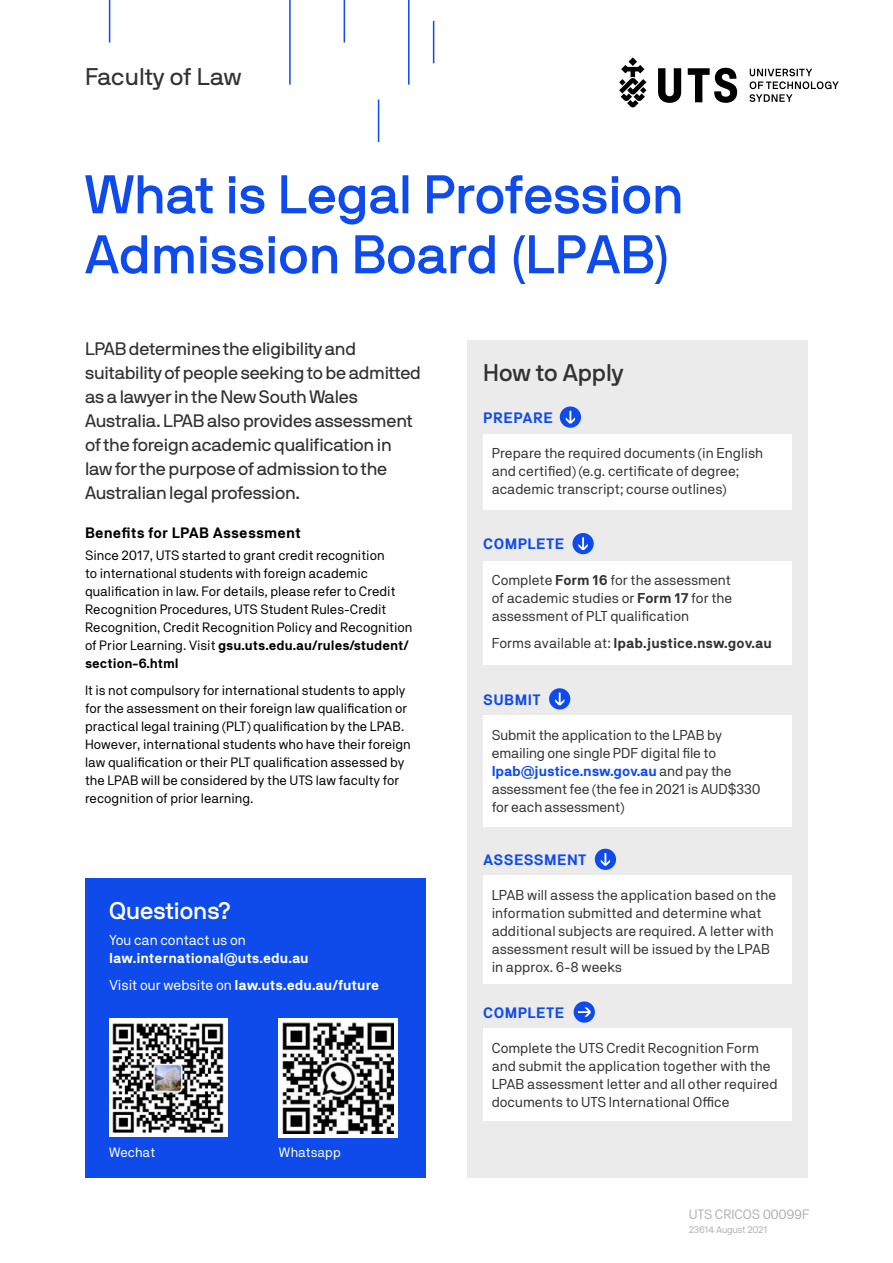
<style>
.page{position:relative;width:893px;height:1263px;background:#fff}
.page>*{position:absolute;margin:0;border:0;box-sizing:border-box;transform-origin:0 0}
.t1{font:500 54px/60px "NB International Pro";color:#0f4beb}
.t2{font:24px "NB International Pro";letter-spacing:.01em;color:#323232}
.t3{font:500 24px "NB International Pro";color:#323232}
.t4{font:500 24px "NB International Pro";color:#fff}
.t5{font:18px/24px "NB International Pro";letter-spacing:-.01em;color:#323232}
.t6{font:700 15px "NB Akademie";letter-spacing:.03em;color:#0f4beb}
.t7{font:700 15px "NB Akademie";letter-spacing:.005em;color:#000}
.t8{font:14.25px/18px "NB Akademie";color:#323232}
.t9{font:700 14.25px/26.5px "NB Akademie";color:#fff}
.t10{font:700 14.25px "NB Akademie";color:#323232}
.t11{font:14.25px "NB Akademie";color:#fff}
.t12{font:13.5px/18px "NB Akademie";color:#000}
.t13{font:13.5px "NB Akademie";letter-spacing:-.02em;color:#b2b2b2}
.t14{font:13.5px "NB Akademie";color:#fff}
.t15{font:9.75px "NB Akademie";letter-spacing:-.03em;color:#b2b2b2}
.s1{font-weight:700}
.s2{font-weight:400}
.s3{font-weight:700;color:#0f4beb}
</style>
<div class="page">
<div style="left:468px;top:340px;width:340px;height:838px;background:#ebebeb"></div>
<div style="left:483px;top:434px;width:309px;height:76px;background:#fff"></div>
<div style="left:483px;top:561px;width:309px;height:103px;background:#fff"></div>
<div style="left:483px;top:716px;width:309px;height:111px;background:#fff"></div>
<div style="left:483px;top:875px;width:309px;height:109px;background:#fff"></div>
<div style="left:483px;top:1028px;width:309px;height:93px;background:#fff"></div>
<div style="left:595px;top:849px;width:21px;height:21px;background:#0f4beb;border-radius:50%"></div>
<svg style="left:601px;top:853px;width:9px;height:13px"></svg>
<div style="left:574px;top:1001px;width:21px;height:22px;background:#0f4beb;border-radius:50%"></div>
<svg style="left:578px;top:1007px;width:13px;height:10px"></svg>
<div style="left:549px;top:688px;width:21px;height:21px;background:#0f4beb;border-radius:50%"></div>
<svg style="left:555px;top:692px;width:9px;height:13px"></svg>
<div style="left:572px;top:533px;width:22px;height:21px;background:#0f4beb;border-radius:50%"></div>
<svg style="left:578px;top:537px;width:10px;height:13px"></svg>
<div style="left:560px;top:406px;width:21px;height:22px;background:#0f4beb;border-radius:50%"></div>
<svg style="left:566px;top:411px;width:9px;height:12px"></svg>
<svg style="left:658px;top:68px;width:23px;height:35px"></svg>
<svg style="left:688px;top:68px;width:49px;height:35px"></svg>
<svg style="left:619px;top:57px;width:27px;height:51px"></svg>
<svg style="left:749px;top:69px;width:90px;height:33px"></svg>
<hr style="left:408px;top:0;width:1px;height:85px;background:#0f4beb">
<hr style="left:289px;top:0;width:2px;height:85px;background:#0f4beb">
<hr style="left:344px;top:0;width:1px;height:43px;background:#0f4beb">
<hr style="left:109px;top:0;width:1px;height:43px;background:#0f4beb">
<hr style="left:378px;top:99px;width:1px;height:43px;background:#0f4beb">
<hr style="left:433px;top:21px;width:1px;height:42px;background:#0f4beb">
<div style="left:85px;top:878px;width:340px;height:300px;background:#0f4beb"></div>
<div style="left:109px;top:1018px;width:118px;height:118px;background:#fff"></div>
<img style="left:112px;top:1023px;width:111px;height:110px">
<div style="left:279px;top:1018px;width:119px;height:120px;background:#fff"></div>
<img style="left:282px;top:1022px;width:112px;height:111px">
<h2 class="t2" style="left:85px;top:63px;width:158px">Faculty of Law</h2>
<h1 class="t1" style="left:85px;top:164px;width:600px">What is Legal Profession<br>Admission Board (LPAB)</h1>
<p class="t5" style="left:85px;top:336px;width:337px">LPAB determines the eligibility and suitability of people seeking to be admitted as a lawyer in the New South Wales Australia. LPAB also provides assessment of the foreign academic qualification in law for the purpose of admission to the Australian legal profession.</p>
<p class="t7" style="left:85px;top:524px;width:217px">Benefits for LPAB Assessment</p>
<p class="t12" style="left:85px;top:546px;width:329px">Since 2017, UTS started to grant credit recognition<br>to international students with foreign academic qualification in law. For details, please refer to Credit Recognition Procedures, UTS Student Rules-Credit Recognition, Credit Recognition Policy and Recognition of Prior Learning. Visit <span class="s1">gsu.uts.edu.au/rules/student/ section-6.html</span></p>
<p class="t12" style="left:85px;top:681px;width:327px">It is not compulsory for international students to apply for the assessment on their foreign law qualification or practical legal training (PLT) qualification by the LPAB.<br>However, international students who have their foreign law qualification or their PLT qualification assessed by the LPAB will be considered by the UTS law faculty for recognition of prior learning.</p>
<h2 class="t4" style="left:109px;top:897px;width:123px">Questions?</h2>
<p class="t11" style="left:109px;top:932px;width:138px">You can contact us on</p>
<p class="t9" style="left:109px;top:945px;width:272px">law.international@uts.edu.au<br><span class="s2">Visit our website on</span> law.uts.edu.au/future</p>
<p class="t14" style="left:109px;top:1144px;width:47px">Wechat</p>
<p class="t14" style="left:279px;top:1144px;width:63px">Whatsapp</p>
<h2 class="t3" style="left:483px;top:359px;width:142px">How to Apply</h2>
<p class="t6" style="left:483px;top:409px;width:71px">PREPARE</p>
<p class="t8" style="left:492px;top:444px;width:273px">Prepare the required documents (in English and certified) (e.g. certificate of degree; academic transcript; course outlines)</p>
<p class="t6" style="left:483px;top:535px;width:82px">COMPLETE</p>
<p class="t8" style="left:492px;top:571px;width:242px;text-align:justify">Complete <span class="s1">Form 16</span> for the assessment of academic studies or <span class="s1">Form 17</span> for the assessment of PLT qualification</p>
<p class="t10" style="left:492px;top:634px;width:282px"><span class="s2">Forms available at:</span> lpab.justice.nsw.gov.au</p>
<p class="t6" style="left:483px;top:691px;width:59px">SUBMIT</p>
<p class="t8" style="left:492px;top:726px;width:271px">Submit the application to the LPAB by emailing one single PDF digital file to <span class="s3">lpab@justice.nsw.gov.au</span> and pay the assessment fee (the fee in 2021 is AUD$330 for each assessment)</p>
<p class="t6" style="left:483px;top:850px;width:105px">ASSESSMENT</p>
<p class="t8" style="left:492px;top:885px;width:286px">LPAB will assess the application based on the information submitted and determine what additional subjects are required. A letter with assessment result will be issued by the LPAB in approx. 6-8 weeks</p>
<p class="t6" style="left:483px;top:1003px;width:82px">COMPLETE</p>
<p class="t8" style="left:492px;top:1038px;width:287px">Complete the UTS Credit Recognition Form and submit the application together with the LPAB assessment letter and all other required documents to UTS International Office</p>
<p class="t13" style="left:689px;top:1206px;width:122px">UTS CRICOS 00099F</p>
<p class="t15" style="left:689px;top:1223px;width:80px">23614 August 2021</p>
</div>
